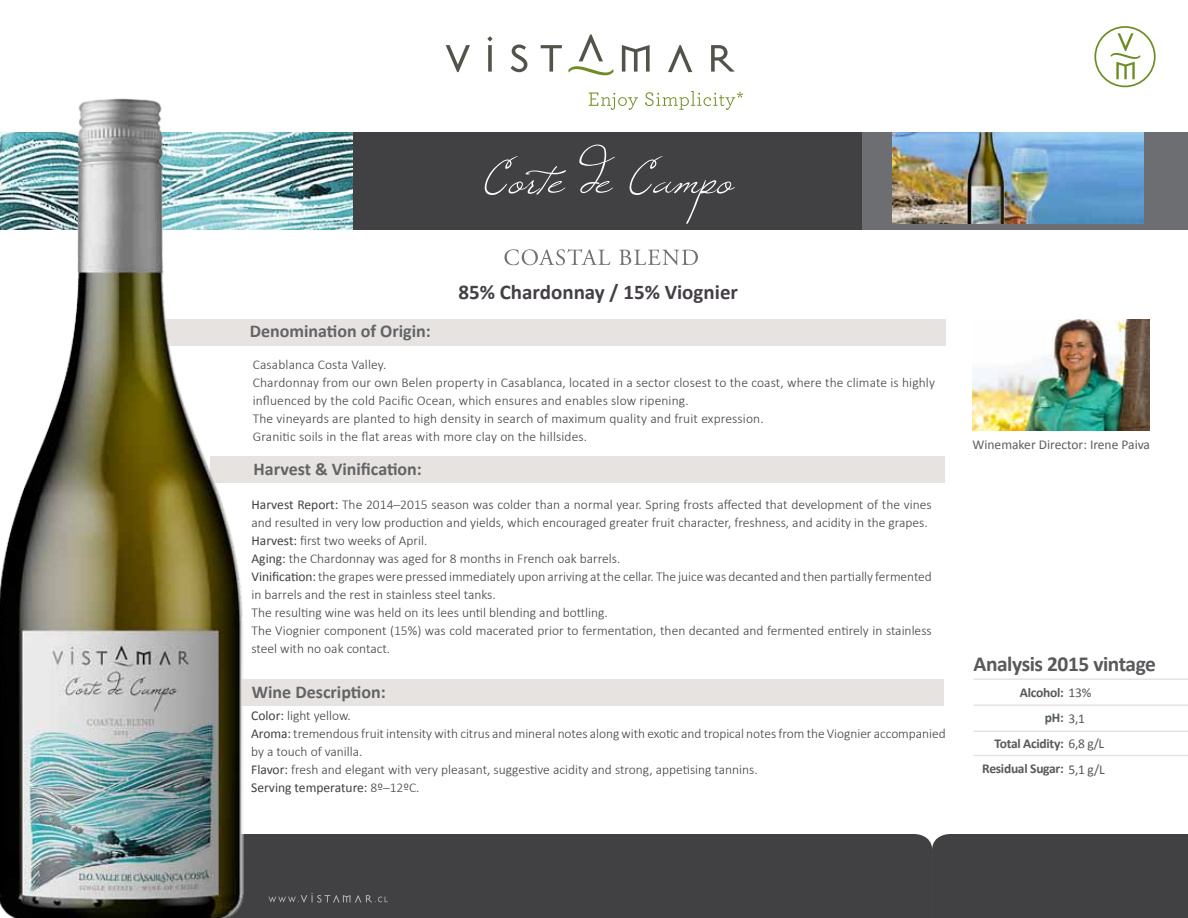
<style>
.page{position:relative;width:1188px;height:918px;background:#fff}
.page>*{position:absolute;margin:0;border:0;box-sizing:border-box;transform-origin:0 0}
.t1{font:700 21.45px "Calibri";letter-spacing:-.02em;color:#58595b}
.t2{font:700 21px "Calibri";color:#433f45}
.t3{font:700 18px "Calibri";color:#636466}
.t4{font:300 13.5px/18px "Calibri";color:#414042}
.t5{font:700 13.5px "Calibri";letter-spacing:-.02em;color:#58595b}
.t6{font:13.5px "Calibri";color:#5d5d60}
.s1{font-weight:400}
</style>
<div class="page">
<div style="left:162px;top:319px;width:784px;height:26px;background:#e6e3e0"></div>
<div style="left:210px;top:456px;width:735px;height:27px;background:#e6e3e0"></div>
<div style="left:932px;top:834px;width:256px;height:84px;background:#414042"></div>
<div style="left:246px;top:834px;width:686px;height:84px;background:#414042"></div>
<svg style="left:269px;top:893px;width:119px;height:10px"></svg>
<div style="left:352px;top:132px;width:516px;height:98px;background:#414042"></div>
<div style="left:862px;top:132px;width:326px;height:98px;background:#6d6e71"></div>
<img style="left:893px;top:132px;width:250px;height:92px">
<div style="left:177px;top:679px;width:767px;height:27px;background:#e6e3e0"></div>
<svg style="left:1094px;top:26px;width:62px;height:61px"></svg>
<img style="left:972px;top:319px;width:177px;height:112px">
<hr style="left:973px;top:678px;width:215px;height:2px;background:#e6e3e0">
<hr style="left:973px;top:704px;width:215px;height:2px;background:#e6e3e0">
<hr style="left:973px;top:730px;width:215px;height:2px;background:#e6e3e0">
<hr style="left:973px;top:755px;width:215px;height:1px;background:#e6e3e0">
<svg style="left:485px;top:156px;width:81px;height:39px"></svg>
<svg style="left:579px;top:145px;width:36px;height:48px"></svg>
<svg style="left:630px;top:156px;width:105px;height:68px"></svg>
<img style="left:246px;top:132px;width:107px;height:98px">
<img style="left:0;top:98px;width:246px;height:820px">
<svg style="left:504px;top:249px;width:106px;height:16px"></svg>
<svg style="left:619px;top:250px;width:79px;height:15px"></svg>
<svg style="left:568px;top:34px;width:46px;height:42px"></svg>
<svg style="left:446px;top:45px;width:24px;height:27px"></svg>
<svg style="left:487px;top:36px;width:6px;height:36px"></svg>
<svg style="left:511px;top:44px;width:16px;height:28px"></svg>
<svg style="left:541px;top:45px;width:21px;height:27px"></svg>
<svg style="left:622px;top:45px;width:28px;height:27px"></svg>
<svg style="left:668px;top:45px;width:24px;height:27px"></svg>
<svg style="left:711px;top:45px;width:24px;height:27px"></svg>
<svg style="left:589px;top:93px;width:49px;height:17px"></svg>
<svg style="left:645px;top:91px;width:98px;height:19px"></svg>
<h2 class="t2" style="left:459px;top:278px;width:281px">85% Chardonnay / 15% Viognier</h2>
<h3 class="t3" style="left:250px;top:319px;width:183px">Denomination of Origin:</h3>
<p class="t4" style="left:253px;top:354px;width:684px">Casablanca Costa Valley.<br>Chardonnay from our own Belen property in Casablanca, located in a sector closest to the coast, where the climate is highly influenced by the cold Pacific Ocean, which ensures and enables slow ripening.<br>The vineyards are planted to high density in search of maximum quality and fruit expression.<br>Granitic soils in the flat areas with more clay on the hillsides.</p>
<h3 class="t3" style="left:254px;top:458px;width:170px">Harvest &amp; Vinification:</h3>
<p class="t4" style="left:252px;top:495px;width:682px"><span class="s1">Harvest Report:</span> The 2014–2015 season was colder than a normal year. Spring frosts affected that development of the vines and resulted in very low production and yields, which encouraged greater fruit character, freshness, and acidity in the grapes.<br><span class="s1">Harvest:</span> first two weeks of April.<br><span class="s1">Aging:</span> the Chardonnay was aged for 8 months in French oak barrels.<br><span class="s1">Vinification:</span> the grapes were pressed immediately upon arriving at the cellar. The juice was decanted and then partially fermented in barrels and the rest in stainless steel tanks.<br>The resulting wine was held on its lees until blending and bottling.<br>The Viognier component (15%) was cold macerated prior to fermentation, then decanted and fermented entirely in stainless steel with no oak contact.</p>
<h3 class="t3" style="left:252px;top:681px;width:135px">Wine Description:</h3>
<p class="t4" style="left:251px;top:706px;width:696px"><span class="s1">Color:</span> light yellow.<br><span class="s1">Aroma:</span> tremendous fruit intensity with citrus and mineral notes along with exotic and tropical notes from the Viognier accompanied by a touch of vanilla.<br><span class="s1">Flavor:</span> fresh and elegant with very pleasant, suggestive acidity and strong, appetising tannins.<br><span class="s1">Serving temperature:</span> 8º–12ºC.</p>
<p class="t6" style="left:972px;top:436px;width:179px">Winemaker Director: Irene Paiva</p>
<h1 class="t1" style="left:973px;top:650px;width:184px">Analysis 2015 vintage</h1>
<p class="t5" style="left:1020px;top:684px;width:73px">Alcohol: <span class="s1">13%</span></p>
<p class="t5" style="left:1045px;top:709px;width:42px">pH: <span class="s1">3,1</span></p>
<p class="t5" style="left:994px;top:735px;width:111px">Total Acidity: <span class="s1">6,8 g/L</span></p>
<p class="t5" style="left:982px;top:760px;width:124px">Residual Sugar: <span class="s1">5,1 g/L</span></p>
</div>
